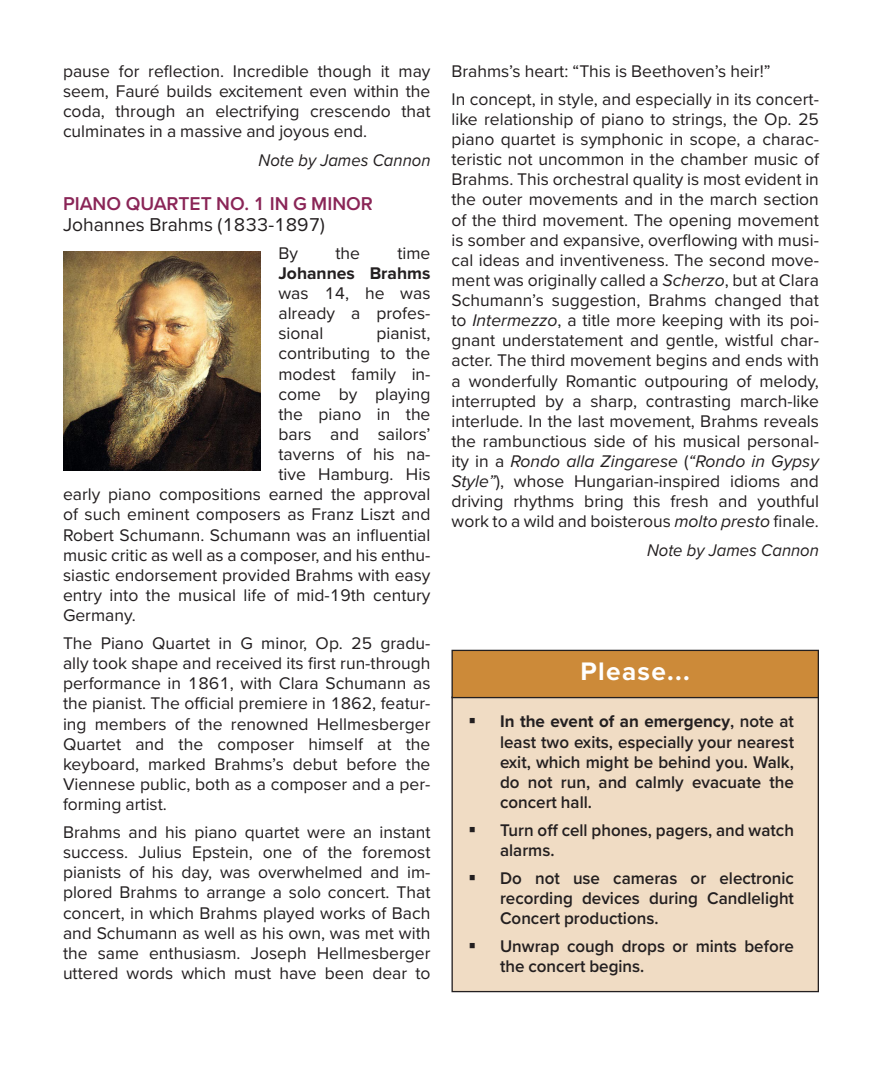
<style>
.page{position:relative;width:882px;height:1071px;background:#fff}
.page>*{position:absolute;margin:0;border:0;box-sizing:border-box;transform-origin:0 0}
.Headings_in_Frame{font:700 26.25px "Proxima Nova";letter-spacing:.05em;color:#fff}
.Notes_Composer{font:19.25px "Proxima Nova";color:#231f20}
.Notes_Composition{font:600 19.25px "Proxima Nova";color:#8a2557}
.t1{font:17.5px/20.1px "Proxima Nova";color:#231f20;text-align:justify}
.t2{font:600 17.5px/20.1px "Proxima Nova";color:#231f20;text-align:justify}
.Notes_Credit{font:italic 17.5px "Proxima Nova";color:#231f20;scale:.95 1}
.s1{font-weight:700}
.s2{font-style:italic}
</style>
<div class="page">
<img style="left:63px;top:251px;width:197px;height:220px">
<div style="left:452px;top:697px;width:366px;height:295px;background:#f0dcc4"></div>
<div style="left:452px;top:650px;width:366px;height:48px;background:#cc8a39"></div>
<div style="left:452px;top:650px;width:367px;height:48px;border:1px solid #231f20"></div>
<p class="t1" style="left:63px;top:60px;width:369px">pause for reflection. Incredible though it may seem, Fauré builds excitement even within the coda, through an electrifying crescendo that culminates in a massive and joyous end.</p>
<p class="Notes_Credit" style="left:259px;top:147px;width:182px">Note by James Cannon</p>
<p class="Notes_Composition" style="left:63px;top:189px;width:312px">PIANO QUARTET NO. 1 IN G MINOR</p>
<p class="Notes_Composer" style="left:63px;top:210px;width:264px">Johannes Brahms (1833-1897)</p>
<p class="t1" style="left:278px;top:242px;width:21px">By</p>
<p class="t1" style="left:335px;top:242px;width:26px">the</p>
<p class="t1" style="left:278px;top:242px;width:154px;text-indent:119px">time <span class="s1">Johannes Brahms </span>was 14, he was already a profes&shy;sional</p>
<p class="t1" style="left:376px;top:323px;width:56px">pianist,</p>
<p class="t1" style="left:278px;top:343px;width:154px">contributing to the</p>
<p class="t1" style="left:278px;top:363px;width:154px">modest family in-</p>
<p class="t1" style="left:278px;top:383px;width:154px">come by playing</p>
<p class="t1" style="left:278px;top:403px;width:154px">the piano in the</p>
<p class="t1" style="left:278px;top:423px;width:154px">bars and sailors’</p>
<p class="t1" style="left:278px;top:443px;width:154px">taverns of his na-</p>
<p class="t1" style="left:278px;top:464px;width:154px">tive Hamburg. His</p>
<p class="t1" style="left:63px;top:484px;width:369px">early piano compositions earned the approval</p>
<p class="t1" style="left:63px;top:504px;width:369px">of such eminent composers as Franz Liszt and</p>
<p class="t1" style="left:63px;top:524px;width:369px">Robert Schumann. Schumann was an influential</p>
<p class="t1" style="left:63px;top:544px;width:369px">music critic as well as a composer, and his enthu-</p>
<p class="t1" style="left:63px;top:564px;width:369px">siastic endorsement provided Brahms with easy</p>
<p class="t1" style="left:63px;top:584px;width:369px">entry into the musical life of mid-19th century</p>
<p class="t1" style="left:63px;top:604px;width:74px">Germany.</p>
<p class="t1" style="left:63px;top:632px;width:369px">The Piano Quartet in G minor, Op. 25 gradu&shy;ally took shape and received its first run-through performance in 1861, with Clara Schumann as the pianist. The official premiere in 1862, featur&shy;ing members of the renowned Hellmesberger Quartet and the composer himself at the keyboard, marked Brahms’s debut before the Viennese public, both as a composer and a per&shy;forming artist.</p>
<p class="t1" style="left:63px;top:821px;width:369px">Brahms and his piano quartet were an instant success. Julius Epstein, one of the foremost pianists of his day, was overwhelmed and im&shy;plored Brahms to arrange a solo concert. That concert, in which Brahms played works of Bach and Schumann as well as his own, was met with the same enthusiasm. Joseph Hellmesberger uttered words which must have been dear to</p>
<p class="t1" style="left:452px;top:60px;width:321px">Brahms’s heart: “This is Beethoven’s heir!”</p>
<p class="t1" style="left:452px;top:88px;width:369px">In concept, in style, and especially in its concert&shy;like relationship of piano to strings, the Op. 25 piano quartet is symphonic in scope, a charac&shy;teristic not uncommon in the chamber music of Brahms. This orchestral quality is most evident in the outer movements and in the march section of the third movement. The opening movement is somber and expansive, overflowing with musi&shy;cal ideas and inventiveness. The second move&shy;ment was originally called a <span class="s2">Scherzo</span>, but at Clara Schumann’s suggestion, Brahms changed that to <span class="s2">Intermezzo</span>, a title more keeping with its poi&shy;gnant understatement and gentle, wistful char&shy;acter. The third movement begins and ends with a wonderfully Romantic outpouring of melody, interrupted by a sharp, contrasting march-like interlude. In the last movement, Brahms reveals the rambunctious side of his musical personal&shy;ity in a <span class="s2">Rondo alla Zingarese</span> (<span class="s2">“Rondo in Gypsy Style”</span>), whose Hungarian-inspired idioms and driving rhythms bring this fresh and youthful work to a wild and boisterous <span class="s2">molto presto</span> finale.</p>
<p class="Notes_Credit" style="left:647px;top:537px;width:182px">Note by James Cannon</p>
<p class="Headings_in_Frame" style="left:581px;top:651px;width:111px">Please...</p>
<p class="t2" style="left:500px;top:711px;width:296px"><span class="s1">In the event of an emergency</span>, note at least two exits, especially your nearest exit, which might be behind you. Walk, do not run, and calmly evacuate the concert hall.</p>
<p class="t2" style="left:500px;top:819px;width:295px">Turn off cell phones, pagers, and watch alarms.</p>
<p class="t2" style="left:500px;top:868px;width:296px">Do not use cameras or electronic recording devices during Candlelight Concert productions.</p>
<p class="t2" style="left:500px;top:936px;width:296px">Unwrap cough drops or mints before the concert begins.</p>
</div>
